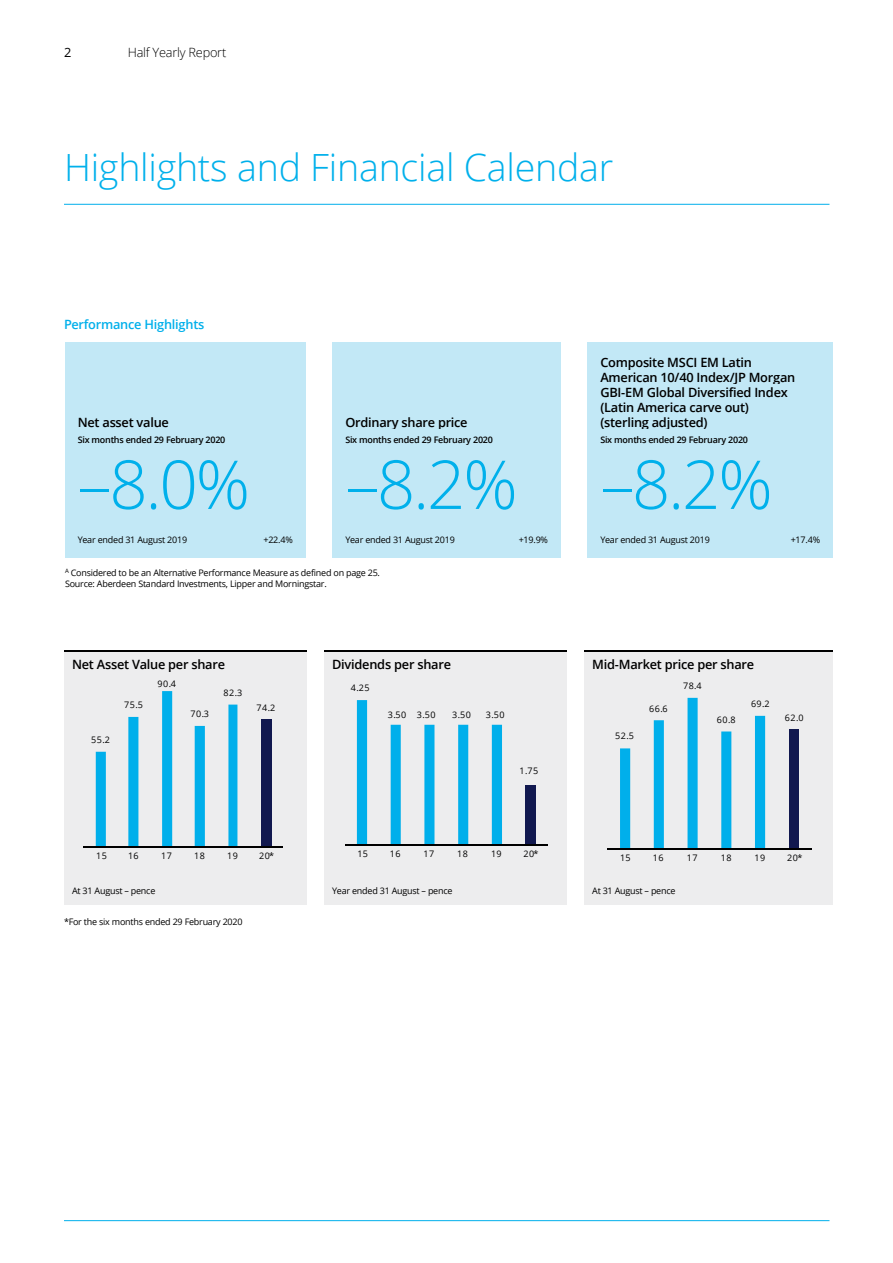
<style>
.page{position:relative;width:893px;height:1263px;background:#fff}
.page>*{position:absolute;margin:0;border:0;box-sizing:border-box;transform-origin:0 0}
.t1{font:300 67.5px "Open Sans";color:#00b0eb}
.t2{font:300 37.5px "Open Sans";letter-spacing:-.005em;color:#00b0eb}
.t3{font:600 12.75px/15px "Open Sans";letter-spacing:-.02em;color:#000}
.t4{font:600 12.75px "Open Sans";letter-spacing:-.015em;color:#00b0eb}
.t5{font:300 12.75px "Open Sans";letter-spacing:-.02em;color:#000}
.t6{font:12.75px "Open Sans";color:#000}
.t7{font:9px/11.2px "Open Sans";letter-spacing:-.02em;color:#000}
.t8{font:600 9px "Open Sans";letter-spacing:-.03em;color:#000}
</style>
<div class="page">
<hr style="left:64px;top:204px;width:765px;height:1px;background:#00afeb">
<hr style="left:64px;top:1220px;width:765px;height:1px;background:#00afeb">
<div style="left:65px;top:342px;width:240px;height:90px;background:#c2e8f6"></div>
<div style="left:333px;top:342px;width:228px;height:90px;background:#c2e8f6"></div>
<div style="left:588px;top:342px;width:245px;height:90px;background:#c2e8f6"></div>
<div style="left:65px;top:432px;width:240px;height:13px;background:#c2e8f6"></div>
<div style="left:333px;top:432px;width:228px;height:13px;background:#c2e8f6"></div>
<div style="left:588px;top:432px;width:245px;height:13px;background:#c2e8f6"></div>
<div style="left:65px;top:445px;width:240px;height:89px;background:#c2e8f6"></div>
<div style="left:333px;top:445px;width:228px;height:89px;background:#c2e8f6"></div>
<div style="left:588px;top:445px;width:245px;height:89px;background:#c2e8f6"></div>
<div style="left:65px;top:534px;width:155px;height:24px;background:#c2e8f6"></div>
<div style="left:220px;top:534px;width:85px;height:24px;background:#c2e8f6"></div>
<div style="left:333px;top:534px;width:160px;height:24px;background:#c2e8f6"></div>
<div style="left:493px;top:534px;width:68px;height:24px;background:#c2e8f6"></div>
<div style="left:588px;top:534px;width:144px;height:24px;background:#c2e8f6"></div>
<div style="left:732px;top:534px;width:101px;height:24px;background:#c2e8f6"></div>
<div style="left:64px;top:652px;width:242px;height:23px;background:#ededee"></div>
<div style="left:324px;top:652px;width:242px;height:23px;background:#ededee"></div>
<div style="left:584px;top:652px;width:249px;height:23px;background:#ededee"></div>
<hr style="left:64px;top:651px;width:242px;height:1px;background:#000">
<hr style="left:324px;top:651px;width:242px;height:1px;background:#000">
<hr style="left:584px;top:651px;width:249px;height:1px;background:#000">
<div style="left:64px;top:675px;width:242px;height:210px;background:#ededee"></div>
<div style="left:261px;top:719px;width:10px;height:128px;background:#11184f"></div>
<svg style="left:96px;top:691px;width:141px;height:155px"></svg>
<hr style="left:84px;top:846px;width:199px;height:1px;background:#000">
<div style="left:324px;top:675px;width:242px;height:210px;background:#ededee"></div>
<div style="left:526px;top:786px;width:10px;height:59px;background:#11184f"></div>
<svg style="left:357px;top:700px;width:145px;height:144px"></svg>
<hr style="left:345px;top:844px;width:202px;height:1px;background:#000">
<div style="left:584px;top:675px;width:249px;height:210px;background:#ededee"></div>
<div style="left:790px;top:729px;width:9px;height:121px;background:#11184f"></div>
<svg style="left:620px;top:698px;width:145px;height:151px"></svg>
<hr style="left:607px;top:849px;width:205px;height:1px;background:#000">
<div style="left:64px;top:885px;width:242px;height:20px;background:#ededee"></div>
<div style="left:324px;top:885px;width:242px;height:20px;background:#ededee"></div>
<div style="left:584px;top:885px;width:249px;height:20px;background:#ededee"></div>
<h3 class="t6" style="left:64px;top:43px;width:9px">2</h3>
<h3 class="t5" style="left:128px;top:43px;width:100px">Half Yearly Report</h3>
<h2 class="t2" style="left:64px;top:141px;width:551px">Highlights and Financial Calendar</h2>
<h3 class="t4" style="left:64px;top:316px;width:142px">Performance Highlights</h3>
<h3 class="t3" style="left:78px;top:414px;width:93px">Net asset value</h3>
<h3 class="t3" style="left:345px;top:414px;width:124px">Ordinary share price</h3>
<h3 class="t3" style="left:600px;top:354px;width:196px">Composite MSCI EM Latin<br>American 10/40 Index/JP Morgan<br>GBI-EM Global Diversified Index (Latin America carve out) (sterling adjusted)</h3>
<p class="t8" style="left:78px;top:433px;width:149px">Six months ended 29 February 2020</p>
<p class="t8" style="left:345px;top:433px;width:149px">Six months ended 29 February 2020</p>
<p class="t8" style="left:600px;top:433px;width:149px">Six months ended 29 February 2020</p>
<h1 class="t1" style="left:78px;top:437px;width:174px">–8.0%</h1>
<h1 class="t1" style="left:345px;top:437px;width:429px">–8.2% –8.2%</h1>
<p class="t7" style="left:78px;top:534px;width:111px">Year ended 31 August 2019</p>
<p class="t7" style="left:263px;top:534px;width:31px">+22.4%</p>
<p class="t7" style="left:345px;top:534px;width:111px">Year ended 31 August 2019</p>
<p class="t7" style="left:519px;top:534px;width:31px">+19.9%</p>
<p class="t7" style="left:600px;top:534px;width:111px">Year ended 31 August 2019</p>
<p class="t7" style="left:791px;top:534px;width:31px">+17.4%</p>
<p class="t7" style="left:65px;top:567px;width:316px"><sup>A</sup> Considered to be an Alternative Performance Measure as defined on page 25.<br>Source: Aberdeen Standard Investments, Lipper and Morningstar.</p>
<h3 class="t3" style="left:72px;top:656px;width:154px">Net Asset Value per share</h3>
<h3 class="t3" style="left:332px;top:656px;width:120px">Dividends per share</h3>
<h3 class="t3" style="left:592px;top:656px;width:163px">Mid-Market price per share</h3>
<p class="t7" style="left:157px;top:678px;width:20px">90.4</p>
<p class="t7" style="left:224px;top:687px;width:20px">82.3</p>
<p class="t7" style="left:351px;top:682px;width:20px">4.25</p>
<p class="t7" style="left:683px;top:680px;width:20px">78.4</p>
<p class="t7" style="left:124px;top:699px;width:20px">75.5</p>
<p class="t7" style="left:190px;top:708px;width:20px">70.3</p>
<p class="t7" style="left:257px;top:701px;width:20px">74.2</p>
<p class="t7" style="left:388px;top:709px;width:49px">3.50 3.50</p>
<p class="t7" style="left:452px;top:709px;width:20px">3.50</p>
<p class="t7" style="left:486px;top:709px;width:20px">3.50</p>
<p class="t7" style="left:649px;top:703px;width:20px">66.6</p>
<p class="t7" style="left:717px;top:714px;width:20px">60.8</p>
<p class="t7" style="left:751px;top:698px;width:20px">69.2</p>
<p class="t7" style="left:785px;top:712px;width:20px">62.0</p>
<p class="t7" style="left:91px;top:734px;width:20px">55.2</p>
<p class="t7" style="left:615px;top:730px;width:20px">52.5</p>
<p class="t7" style="left:519px;top:764px;width:20px">1.75</p>
<p class="t7" style="left:96px;top:850px;width:12px">15</p>
<p class="t7" style="left:128px;top:850px;width:12px">16</p>
<p class="t7" style="left:161px;top:850px;width:12px">17</p>
<p class="t7" style="left:194px;top:850px;width:12px">18</p>
<p class="t7" style="left:227px;top:850px;width:12px">19</p>
<p class="t7" style="left:259px;top:850px;width:17px">20*</p>
<p class="t7" style="left:357px;top:848px;width:12px">15</p>
<p class="t7" style="left:390px;top:848px;width:12px">16</p>
<p class="t7" style="left:424px;top:848px;width:12px">17</p>
<p class="t7" style="left:457px;top:848px;width:12px">18</p>
<p class="t7" style="left:491px;top:848px;width:12px">19</p>
<p class="t7" style="left:523px;top:848px;width:17px">20*</p>
<p class="t7" style="left:620px;top:852px;width:12px">15</p>
<p class="t7" style="left:653px;top:852px;width:12px">16</p>
<p class="t7" style="left:687px;top:852px;width:12px">17</p>
<p class="t7" style="left:721px;top:852px;width:12px">18</p>
<p class="t7" style="left:755px;top:852px;width:12px">19</p>
<p class="t7" style="left:787px;top:852px;width:17px">20*</p>
<p class="t7" style="left:72px;top:885px;width:85px">At 31 August – pence</p>
<p class="t7" style="left:332px;top:885px;width:122px">Year ended 31 August – pence</p>
<p class="t7" style="left:592px;top:885px;width:85px">At 31 August – pence</p>
<p class="t7" style="left:64px;top:916px;width:180px">*For the six months ended 29 February 2020</p>
</div>
